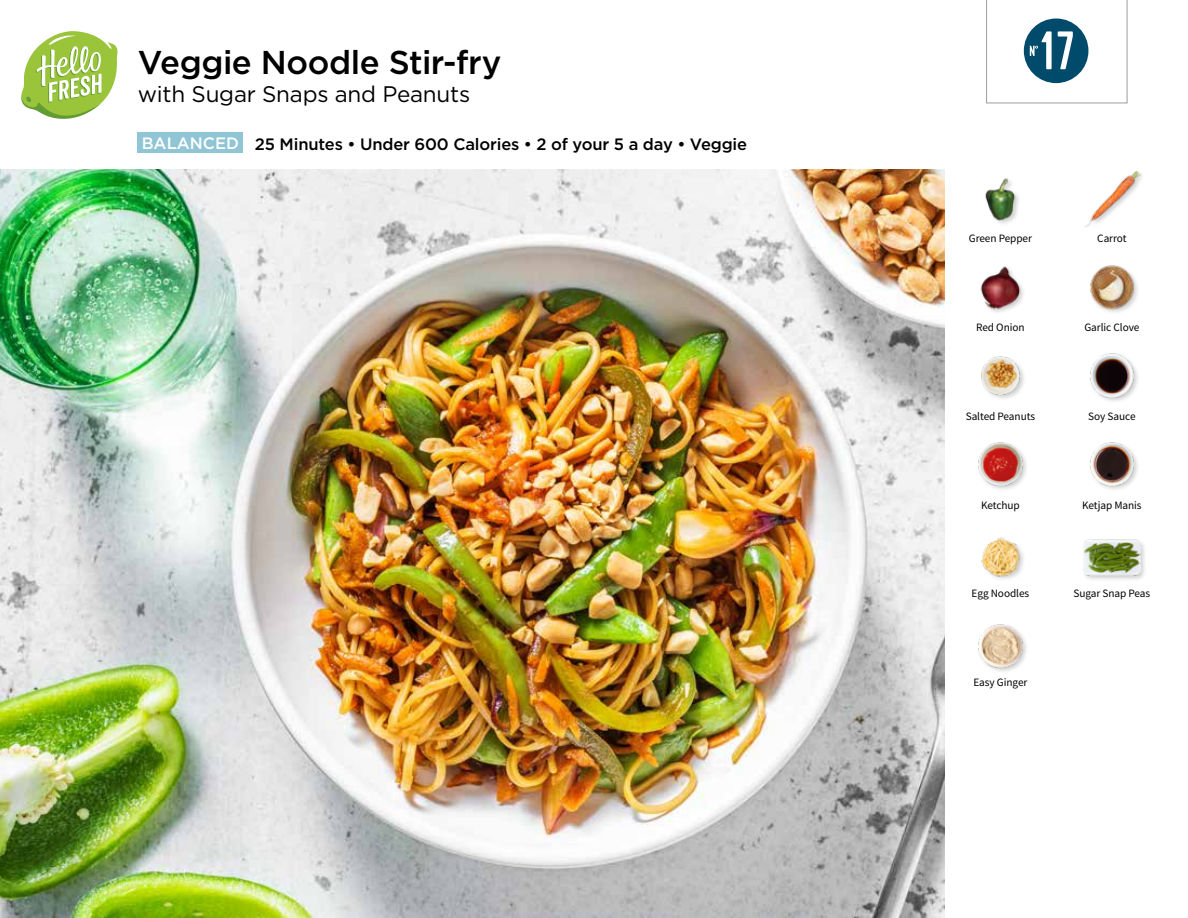
<style>
.page{position:relative;width:1188px;height:918px;background:#fff}
.page>*{position:absolute;margin:0;border:0;box-sizing:border-box;transform-origin:0 0}
.t1{font:54px "Kapra";color:#fff}
.t2{font:500 33px "Gotham";letter-spacing:-.015em;color:#000}
.t3{font:22.5px "Gotham";letter-spacing:-.01em;color:#000}
.t4{font:500 16.5px "Gotham";letter-spacing:-.01em;color:#000}
.t5{font:500 16.5px "Gotham";color:#fff}
.t6{font:11.25px "Source Sans Pro";letter-spacing:-.005em;color:#000}
</style>
<div class="page">
<svg style="left:21px;top:31px;width:97px;height:88px"></svg>
<img style="left:0;top:170px;width:945px;height:748px">
<div style="left:138px;top:132px;width:105px;height:21px;background:#8fc5d4"></div>
<img style="left:981px;top:537px;width:43px;height:42px">
<img style="left:978px;top:624px;width:49px;height:48px">
<div style="left:1082px;top:538px;width:65px;height:44px;background:#000;opacity:.2"></div>
<img style="left:1083px;top:538px;width:58px;height:44px">
<img style="left:981px;top:356px;width:43px;height:43px">
<img style="left:978px;top:442px;width:49px;height:47px">
<img style="left:1090px;top:442px;width:48px;height:48px">
<img style="left:1090px;top:353px;width:48px;height:48px">
<img style="left:985px;top:178px;width:34px;height:45px">
<img style="left:980px;top:266px;width:43px;height:46px">
<img style="left:1090px;top:265px;width:48px;height:48px">
<img style="left:1085px;top:171px;width:56px;height:56px">
<svg style="left:986px;top:0;width:141px;height:104px"></svg>
<h2 class="t2" style="left:138px;top:41px;width:365px">Veggie Noodle Stir-fry</h2>
<h3 class="t3" style="left:138px;top:82px;width:334px">with Sugar Snaps and Peanuts</h3>
<h3 class="t5" style="left:142px;top:132px;width:99px">BALANCED</h3>
<h3 class="t4" style="left:255px;top:133px;width:494px">25 Minutes • Under 600 Calories • 2 of your 5 a day • Veggie</h3>
<h1 class="t1" style="left:1041px;top:19px;width:35px">17</h1>
<p class="t6" style="left:969px;top:231px;width:65px">Green Pepper</p>
<p class="t6" style="left:1097px;top:231px;width:31px">Carrot</p>
<p class="t6" style="left:976px;top:320px;width:50px">Red Onion</p>
<p class="t6" style="left:1084px;top:320px;width:57px">Garlic Clove</p>
<p class="t6" style="left:966px;top:409px;width:71px">Salted Peanuts</p>
<p class="t6" style="left:1088px;top:409px;width:49px">Soy Sauce</p>
<p class="t6" style="left:981px;top:498px;width:40px">Ketchup</p>
<p class="t6" style="left:1082px;top:498px;width:61px">Ketjap Manis</p>
<p class="t6" style="left:972px;top:586px;width:59px">Egg Noodles</p>
<p class="t6" style="left:1074px;top:586px;width:78px">Sugar Snap Peas</p>
<p class="t6" style="left:973px;top:675px;width:56px">Easy Ginger</p>
</div>
